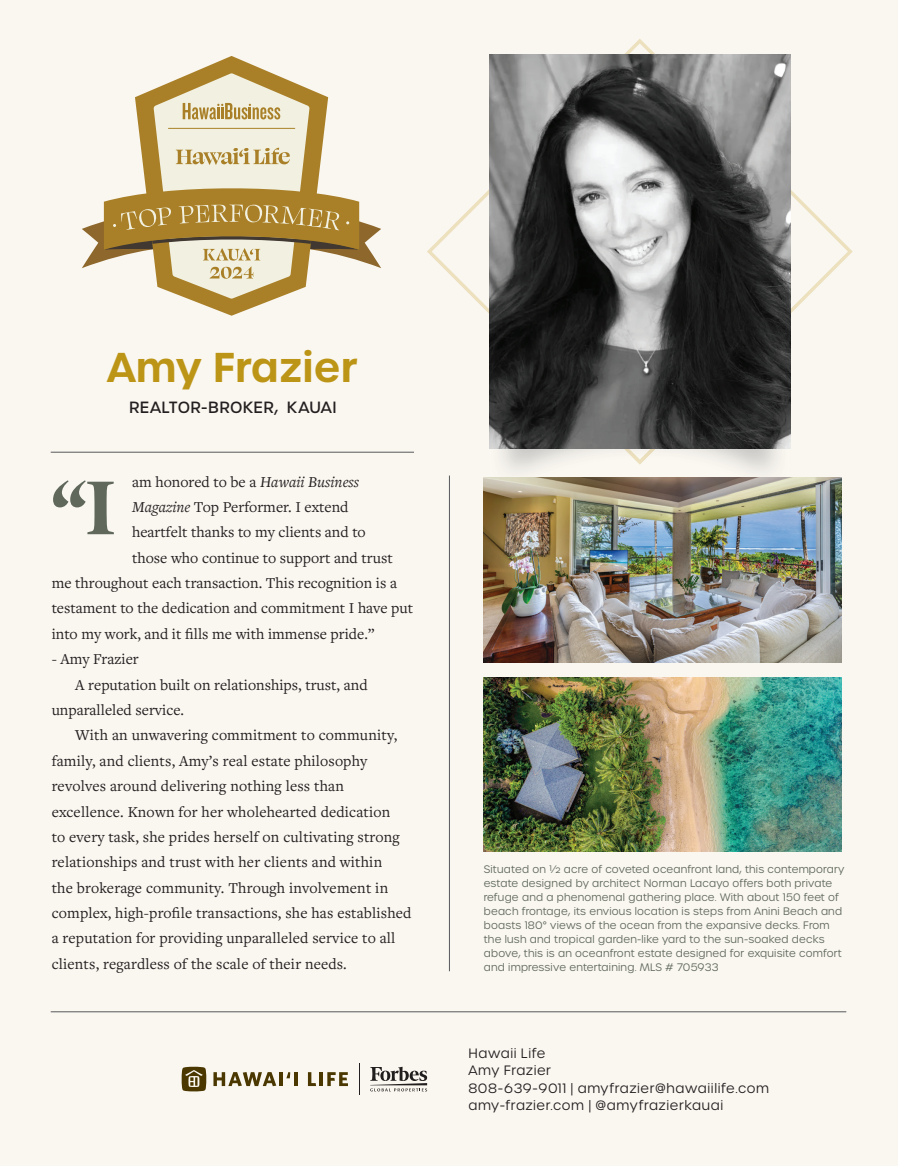
<style>
.page{position:relative;width:898px;height:1166px;background:#faf7f1}
.page>*{position:absolute;margin:0;border:0;box-sizing:border-box;transform-origin:0 0}
.t1{font:700 87.5px "Swear Display";color:#5f685a}
.t2{font:600 40.25px "Urbane";color:#bc9517}
.t3{font:15.75px "Freight Text Pro";letter-spacing:.01em;color:#231f20}
.t4{font:500 15.75px "Urbane";letter-spacing:.02em;color:#231f20}
.t5{font:300 13.12px/17.5px "Urbane";letter-spacing:.04em;color:#231f20}
.t6{font:300 10.5px/14px "Urbane";letter-spacing:.02em;color:#5f685a}
.s1{font-style:italic}
</style>
<div class="page">
<svg style="left:135px;top:56px;width:193px;height:259px;fill:#faf7f1"></svg>
<svg style="left:82px;top:73px;width:299px;height:226px"></svg>
<hr style="left:51px;top:452px;width:363px;height:1px;background:#57585a">
<div style="left:427px;top:39px;width:426px;height:425px;background:#faf7f1"></div>
<img style="left:491px;top:464px;width:298px;height:13px">
<img style="left:491px;top:449px;width:298px;height:15px">
<img style="left:489px;top:54px;width:301px;height:395px">
<hr style="left:449px;top:475px;width:1px;height:496px;background:#57585a">
<hr style="left:51px;top:1011px;width:795px;height:1px;background:#57585a">
<hr style="left:359px;top:1063px;width:1px;height:32px;background:#231f20">
<svg style="left:370px;top:1066px;width:57px;height:25px"></svg>
<svg style="left:181px;top:1066px;width:26px;height:25px"></svg>
<svg style="left:213px;top:1072px;width:63px;height:14px"></svg>
<hr style="left:279px;top:1072px;width:4px;height:14px;background:#4a3800">
<svg style="left:286px;top:1072px;width:4px;height:6px"></svg>
<hr style="left:294px;top:1072px;width:3px;height:14px;background:#4a3800">
<svg style="left:308px;top:1072px;width:8px;height:14px"></svg>
<hr style="left:319px;top:1072px;width:4px;height:14px;background:#4a3800">
<svg style="left:327px;top:1072px;width:21px;height:14px"></svg>
<img style="left:484px;top:477px;width:357px;height:185px">
<img style="left:484px;top:677px;width:357px;height:174px">
<h2 class="t2" style="left:107px;top:340px;width:252px">Amy Frazier</h2>
<p class="t4" style="left:129px;top:397px;width:209px">REALTOR-BROKER, KAUAI</p>
<p class="t3" style="left:132px;top:471px;width:229px">am honored to be a <span class="s1">Hawaii Business</span></p>
<p class="t3" style="left:132px;top:496px;width:218px"><span class="s1">Magazine</span> Top Performer. I extend</p>
<p class="t3" style="left:132px;top:522px;width:235px">heartfelt thanks to my clients and to</p>
<p class="t3" style="left:132px;top:547px;width:262px">those who continue to support and trust</p>
<p class="t3" style="left:52px;top:572px;width:347px">me throughout each transaction. This recognition is a</p>
<p class="t3" style="left:52px;top:598px;width:363px">testament to the dedication and commitment I have put</p>
<p class="t3" style="left:52px;top:623px;width:324px">into my work, and it fills me with immense pride.”</p>
<p class="t3" style="left:52px;top:649px;width:89px">- Amy Frazier</p>
<p class="t3" style="left:75px;top:674px;width:294px">A reputation built on relationships, trust, and</p>
<p class="t3" style="left:52px;top:699px;width:134px">unparalleled service.</p>
<p class="t3" style="left:75px;top:725px;width:323px">With an unwavering commitment to community,</p>
<p class="t3" style="left:52px;top:750px;width:317px">family, and clients, Amy’s real estate philosophy</p>
<p class="t3" style="left:52px;top:775px;width:294px">revolves around delivering nothing less than</p>
<p class="t3" style="left:52px;top:801px;width:340px">excellence. Known for her wholehearted dedication</p>
<p class="t3" style="left:52px;top:826px;width:350px">to every task, she prides herself on cultivating strong</p>
<p class="t3" style="left:52px;top:852px;width:332px">relationships and trust with her clients and within</p>
<p class="t3" style="left:52px;top:877px;width:338px">the brokerage community. Through involvement in</p>
<p class="t3" style="left:52px;top:902px;width:361px">complex, high-profile transactions, she has established</p>
<p class="t3" style="left:52px;top:928px;width:345px">a reputation for providing unparalleled service to all</p>
<p class="t3" style="left:52px;top:953px;width:297px">clients, regardless of the scale of their needs.</p>
<h1 class="t1" style="left:52px;top:449px;width:65px">“I</h1>
<p class="t6" style="left:484px;top:862px;width:362px">Situated on ½ acre of coveted oceanfront land, this contemporary estate designed by architect Norman Lacayo offers both private refuge and a phenomenal gathering place. With about 150 feet of beach frontage, its envious location is steps from Anini Beach and boasts 180° views of the ocean from the expansive decks. From the lush and tropical garden-like yard to the sun-soaked decks above, this is an oceanfront estate designed for exquisite comfort and impressive entertaining. MLS # 705933</p>
<p class="t5" style="left:468px;top:1044px;width:302px">Hawaii Life<br>Amy Frazier<br>808-639-9011 | amyfrazier@hawaiilife.com amy-frazier.com | @amyfrazierkauai</p>
</div>
